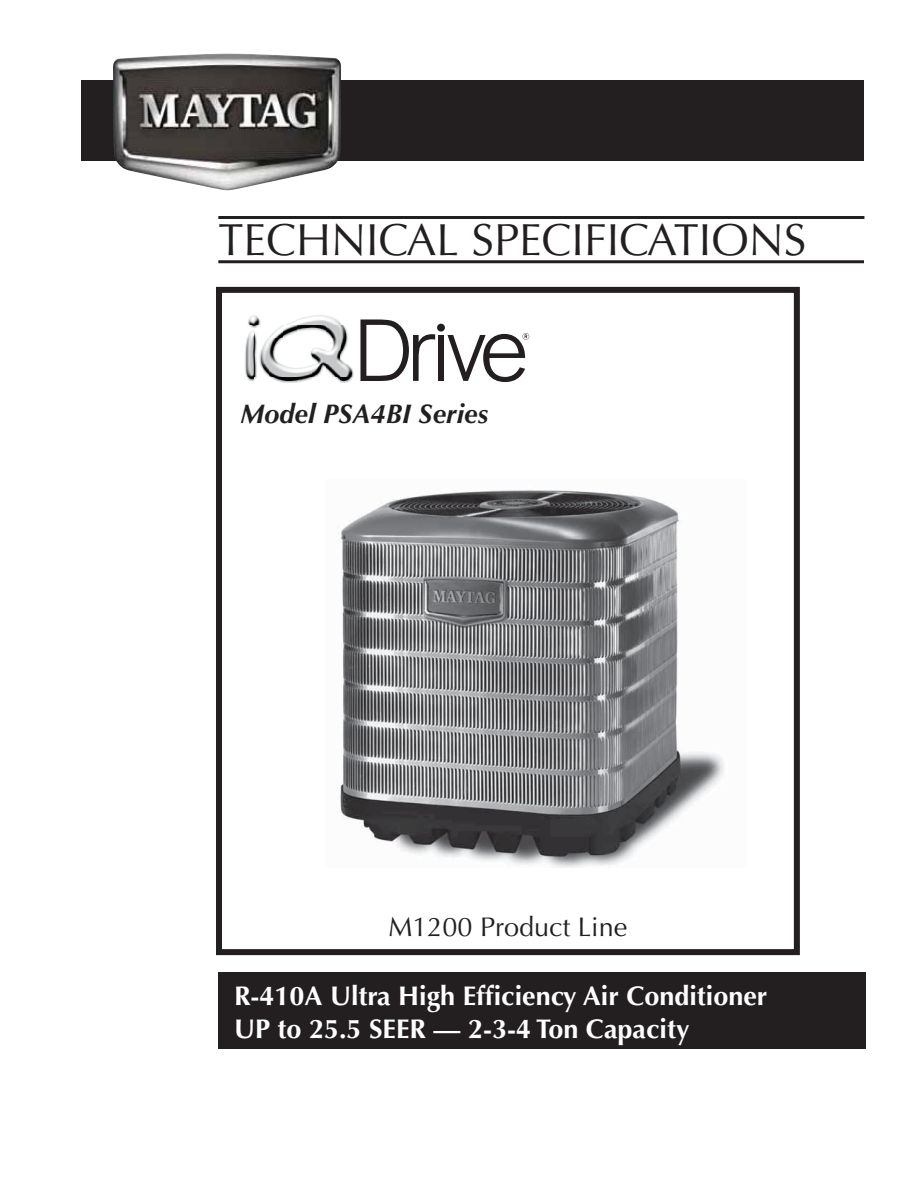
<style>
.page{position:relative;width:918px;height:1188px;background:#fff}
.page>*{position:absolute;margin:0;border:0;box-sizing:border-box;transform-origin:0 0}
.t1{font:45px "Optima";color:#231f20}
.t2{font:700 27px/32.4px "Optima";color:#fff}
.t3{font:italic 700 27px "Optima";color:#231f20}
.t4{font:27px "Optima";color:#231f20}
</style>
<div class="page">
<div style="left:216px;top:287px;width:584px;height:668px;border:6px solid #231f20"></div>
<div style="left:219px;top:972px;width:647px;height:77px;background:#231f20"></div>
<hr style="left:218px;top:216px;width:646px;height:3px;background:#231f20">
<hr style="left:218px;top:260px;width:646px;height:3px;background:#231f20">
<div style="left:81px;top:80px;width:783px;height:81px;background:#231f20"></div>
<img style="left:113px;top:54px;width:228px;height:136px">
<img style="left:337px;top:490px;width:387px;height:377px">
<div style="left:437px;top:324px;width:8px;height:8px;background:#231f20;border-radius:50%"></div>
<svg style="left:360px;top:319px;width:75px;height:62px"></svg>
<div style="left:438px;top:335px;width:6px;height:46px;background:#231f20"></div>
<svg style="left:447px;top:333px;width:82px;height:49px"></svg>
<img style="left:245px;top:315px;width:109px;height:68px">
<h1 class="t1" style="left:219px;top:222px;width:589px">TECHNICAL SPECIFICATIONS</h1>
<p class="t3" style="left:241px;top:403px;width:249px">Model PSA4BI Series</p>
<p class="t4" style="left:389px;top:916px;width:240px">M1200 Product Line</p>
<p class="t2" style="left:234px;top:982px;width:535px">R-410A Ultra High Efficiency Air Conditioner<br>UP to 25.5 SEER — 2-3-4 Ton Capacity</p>
</div>
